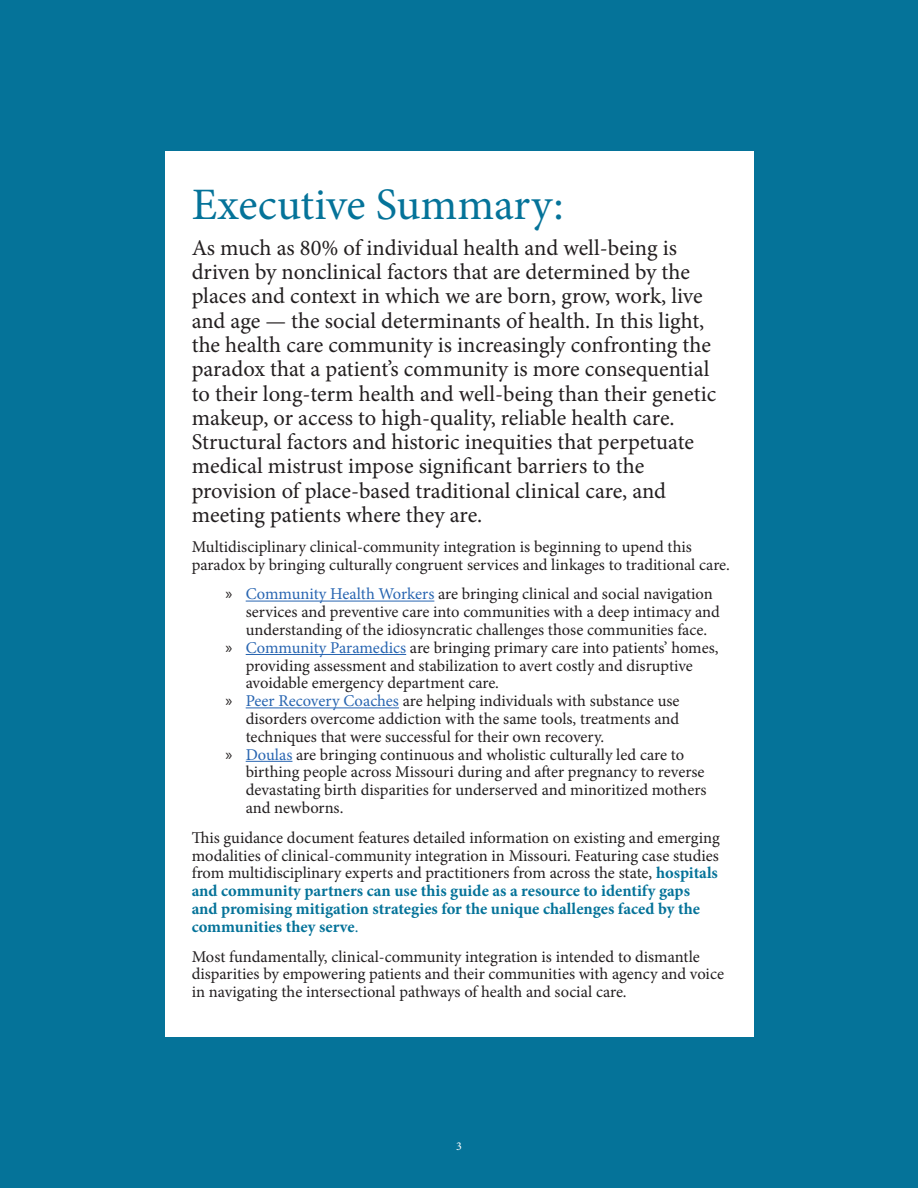
<style>
.page{position:relative;width:918px;height:1188px;background:#057399}
.page>*{position:absolute;margin:0;border:0;box-sizing:border-box;transform-origin:0 0}
.t1{font:45px "Minion Pro";color:#057399}
.t2{font:22.5px/24.3px "Minion Pro";color:#231f20}
.t3{font:16.5px/17.9px "Minion Pro";color:#231f20}
.t4{font:12px "Minion Pro";color:#fff}
.s1{font-family:"Myriad Pro"}
.s2{color:#2865b1}
.s3{font-weight:700;color:#057399}
.s4{color:#057399}
</style>
<div class="page">
<div style="left:165px;top:151px;width:588px;height:886px;background:#fff"></div>
<hr style="left:246px;top:601px;width:188px;height:1px;background:#2865b1">
<hr style="left:246px;top:654px;width:160px;height:1px;background:#2865b1">
<hr style="left:246px;top:707px;width:153px;height:1px;background:#2865b1">
<hr style="left:246px;top:761px;width:46px;height:1px;background:#2865b1">
<h1 class="t1" style="left:192px;top:174px;width:374px">Executive Summary:</h1>
<p class="t2" style="left:192px;top:236px;width:526px">As much as 80% of individual health and well-being is driven by nonclinical factors that are determined by the places and context in which we are born, grow, work, live and age — the social determinants of health. In this light, the health care community is increasingly confronting the paradox that a patient’s community is more consequential to their long-term health and well-being than their genetic makeup, or access to high-quality, reliable health care.<br>Structural factors and historic inequities that perpetuate medical mistrust impose significant barriers to the provision of place-based traditional clinical care, and meeting patients where they are.</p>
<p class="t3" style="left:192px;top:538px;width:540px">Multidisciplinary clinical-community integration is beginning to upend this paradox by bringing culturally congruent services and linkages to traditional care.</p>
<p class="t3" style="left:225px;top:585px;width:489px"><span class="s1">»</span> <span class="s2">Community Health Workers</span> are bringing clinical and social navigation</p>
<p class="t3" style="left:246px;top:603px;width:476px">services and preventive care into communities with a deep intimacy and</p>
<p class="t3" style="left:246px;top:621px;width:463px">understanding of the idiosyncratic challenges those communities face.</p>
<p class="t3" style="left:225px;top:639px;width:495px"><span class="s1">»</span> <span class="s2">Community Paramedics</span> are bringing primary care into patients’ homes,</p>
<p class="t3" style="left:246px;top:657px;width:449px">providing assessment and stabilization to avert costly and disruptive</p>
<p class="t3" style="left:246px;top:674px;width:255px">avoidable emergency department care.</p>
<p class="t3" style="left:225px;top:692px;width:456px"><span class="s1">»</span> <span class="s2">Peer Recovery Coaches</span> are helping individuals with substance use</p>
<p class="t3" style="left:246px;top:710px;width:435px">disorders overcome addiction with the same tools, treatments and</p>
<p class="t3" style="left:246px;top:728px;width:360px">techniques that were successful for their own recovery.</p>
<p class="t3" style="left:225px;top:746px;width:460px"><span class="s1">»</span> <span class="s2">Doulas</span> are bringing continuous and wholistic culturally led care to</p>
<p class="t3" style="left:246px;top:763px;width:460px">birthing people across Missouri during and after pregnancy to reverse</p>
<p class="t3" style="left:246px;top:781px;width:462px">devastating birth disparities for underserved and minoritized mothers</p>
<p class="t3" style="left:246px;top:799px;width:99px">and newborns.</p>
<p class="t3" style="left:192px;top:829px;width:530px">This guidance document features detailed information on existing and emerging modalities of clinical-community integration in Missouri. Featuring case studies from multidisciplinary experts and practitioners from across the state, <span class="s3">hospitals and community partners can use this guide as a resource to identify gaps and promising mitigation strategies for the unique challenges faced by the communities they serve</span><span class="s4">.</span></p>
<p class="t3" style="left:192px;top:948px;width:534px">Most fundamentally, clinical-community integration is intended to dismantle disparities by empowering patients and their communities with agency and voice in navigating the intersectional pathways of health and social care.</p>
<p class="t4" style="left:456px;top:1138px;width:7px">3</p>
</div>
